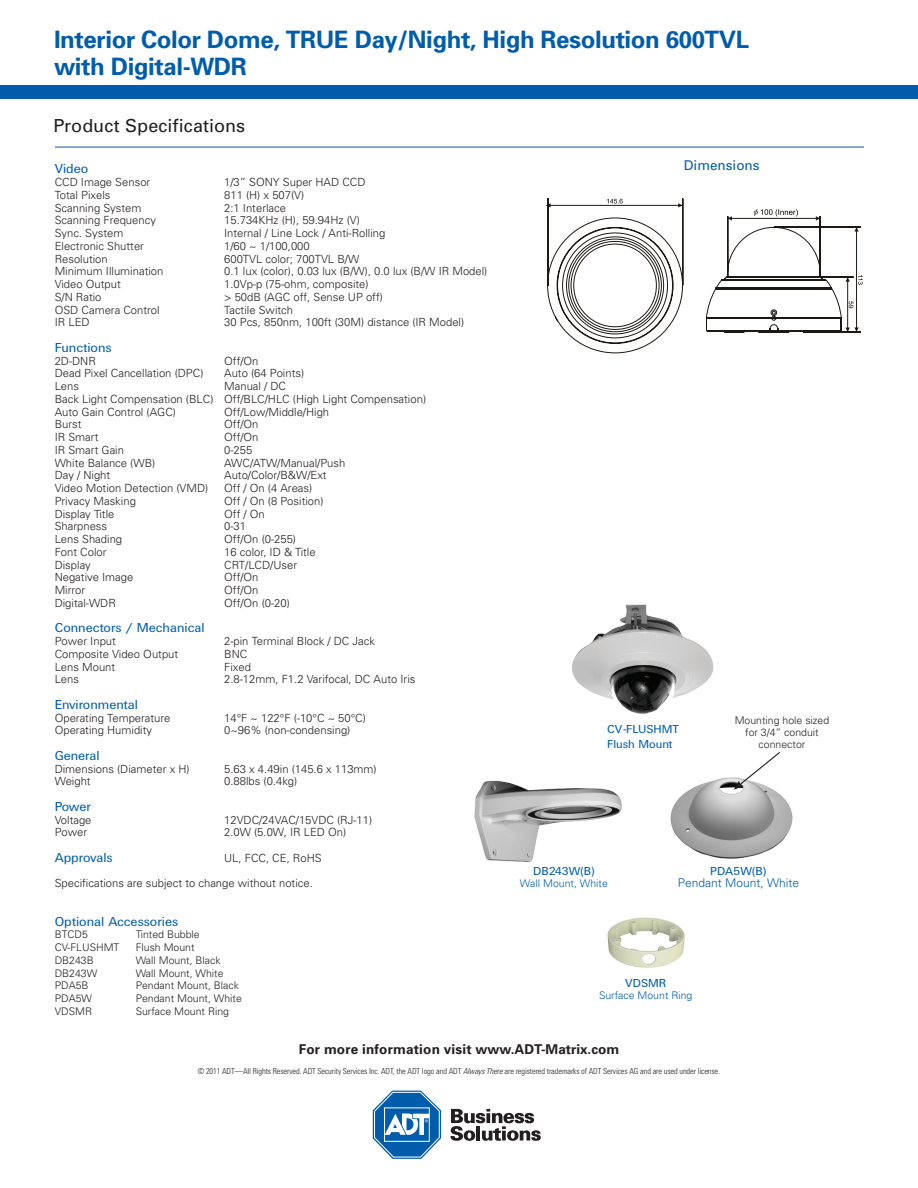
<style>
.page{position:relative;width:918px;height:1188px;background:#fff}
.page>*{position:absolute;margin:0;border:0;box-sizing:border-box;transform-origin:0 0}
.t1{font:700 24px "Univers";letter-spacing:-.015em;color:#015dab}
.t2{font:18px "Univers";color:#231f20}
.t3{font:13.5px "Univers DTC";color:#015dab}
.t4{font:700 13.5px "Univers";letter-spacing:.015em;color:#231f20}
.t5{font:13.5px "Univers";color:#015dab}
.t6{font:12px/14.4px "Univers DTC";color:#015dab}
.t7{font:300 12px "Univers";color:#015dab}
.t8{font:300 11.25px "Univers";color:#231f20}
.t9{font:300 10.5px "Univers";color:#231f20}
.t10{font:300 10.5px "Univers";color:#015dab}
.t11{font:300 condensed 8.25px "Univers";letter-spacing:-.01em;color:#231f20}
.s1{font-style:italic}
</style>
<div class="page">
<div style="left:0;top:86px;width:918px;height:13px;background:#015dab"></div>
<hr style="left:55px;top:147px;width:809px;height:1px;background:#015dab">
<img style="left:474px;top:780px;width:148px;height:82px">
<img style="left:670px;top:777px;width:123px;height:82px">
<svg style="left:734px;top:752px;width:47px;height:38px"></svg>
<svg style="left:546px;top:198px;width:138px;height:155px"></svg>
<svg style="left:706px;top:209px;width:157px;height:123px"></svg>
<svg style="left:373px;top:1091px;width:68px;height:68px"></svg>
<svg style="left:451px;top:1109px;width:90px;height:32px"></svg>
<img style="left:572px;top:605px;width:142px;height:109px">
<img style="left:607px;top:917px;width:78px;height:51px">
<p class="t1" style="left:54px;top:25px;width:697px">Interior Color Dome, TRUE Day/Night, High Resolution 600TVL</p>
<p class="t1" style="left:54px;top:52px;width:194px">with Digital-WDR</p>
<p class="t2" style="left:53px;top:115px;width:193px">Product Specifications</p>
<p class="t3" style="left:55px;top:162px;width:35px">Video</p>
<p class="t8" style="left:55px;top:175px;width:97px">CCD Image Sensor</p>
<p class="t8" style="left:224px;top:175px;width:143px">1/3” SONY Super HAD CCD</p>
<p class="t8" style="left:55px;top:188px;width:57px">Total Pixels</p>
<p class="t8" style="left:224px;top:188px;width:82px">811 (H) x 507(V)</p>
<p class="t8" style="left:55px;top:201px;width:88px">Scanning System</p>
<p class="t8" style="left:224px;top:201px;width:63px">2:1 Interlace</p>
<p class="t8" style="left:55px;top:214px;width:103px">Scanning Frequency</p>
<p class="t8" style="left:224px;top:214px;width:137px">15.734KHz (H), 59.94Hz (V)</p>
<p class="t8" style="left:55px;top:226px;width:70px">Sync. System</p>
<p class="t8" style="left:224px;top:226px;width:163px">Internal / Line Lock / Anti-Rolling</p>
<p class="t8" style="left:55px;top:239px;width:91px">Electronic Shutter</p>
<p class="t8" style="left:224px;top:239px;width:87px">1/60 ~ 1/100,000</p>
<p class="t8" style="left:55px;top:252px;width:55px">Resolution</p>
<p class="t8" style="left:224px;top:252px;width:137px">600TVL color; 700TVL B/W</p>
<p class="t8" style="left:55px;top:265px;width:110px">Minimum Illumination</p>
<p class="t8" style="left:224px;top:265px;width:265px">0.1 lux (color), 0.03 lux (B/W), 0.0 lux (B/W IR Model)</p>
<p class="t8" style="left:55px;top:277px;width:68px">Video Output</p>
<p class="t8" style="left:224px;top:277px;width:146px">1.0Vp-p (75-ohm, composite)</p>
<p class="t8" style="left:55px;top:290px;width:48px">S/N Ratio</p>
<p class="t8" style="left:224px;top:290px;width:160px">&gt; 50dB (AGC off, Sense UP off)</p>
<p class="t8" style="left:55px;top:303px;width:107px">OSD Camera Control</p>
<p class="t8" style="left:224px;top:303px;width:70px">Tactile Switch</p>
<p class="t8" style="left:55px;top:316px;width:37px">IR LED</p>
<p class="t8" style="left:224px;top:316px;width:242px">30 Pcs, 850nm, 100ft (30M) distance (IR Model)</p>
<p class="t3" style="left:55px;top:340px;width:58px">Functions</p>
<p class="t8" style="left:55px;top:354px;width:43px">2D-DNR</p>
<p class="t8" style="left:224px;top:354px;width:36px">Off/On</p>
<p class="t8" style="left:55px;top:367px;width:150px">Dead Pixel Cancellation (DPC)</p>
<p class="t8" style="left:224px;top:367px;width:82px">Auto (64 Points)</p>
<p class="t8" style="left:55px;top:379px;width:26px">Lens</p>
<p class="t8" style="left:224px;top:379px;width:63px">Manual / DC</p>
<p class="t8" style="left:55px;top:392px;width:373px">Back Light Compensation (BLC) Off/BLC/HLC (High Light Compensation)</p>
<p class="t8" style="left:55px;top:405px;width:123px">Auto Gain Control (AGC)</p>
<p class="t8" style="left:224px;top:405px;width:107px">Off/Low/Middle/High</p>
<p class="t8" style="left:55px;top:418px;width:28px">Burst</p>
<p class="t8" style="left:224px;top:418px;width:36px">Off/On</p>
<p class="t8" style="left:55px;top:430px;width:45px">IR Smart</p>
<p class="t8" style="left:224px;top:430px;width:36px">Off/On</p>
<p class="t8" style="left:55px;top:443px;width:71px">IR Smart Gain</p>
<p class="t8" style="left:224px;top:443px;width:30px">0-255</p>
<p class="t8" style="left:55px;top:456px;width:102px">White Balance (WB)</p>
<p class="t8" style="left:224px;top:456px;width:123px">AWC/ATW/Manual/Push</p>
<p class="t8" style="left:55px;top:469px;width:57px">Day / Night</p>
<p class="t8" style="left:224px;top:469px;width:104px">Auto/Color/B&amp;W/Ext</p>
<p class="t8" style="left:55px;top:481px;width:155px">Video Motion Detection (VMD)</p>
<p class="t8" style="left:224px;top:481px;width:90px">Off / On (4 Areas)</p>
<p class="t8" style="left:55px;top:494px;width:83px">Privacy Masking</p>
<p class="t8" style="left:224px;top:494px;width:101px">Off / On (8 Position)</p>
<p class="t8" style="left:55px;top:507px;width:61px">Display Title</p>
<p class="t8" style="left:224px;top:507px;width:42px">Off / On</p>
<p class="t8" style="left:55px;top:520px;width:54px">Sharpness</p>
<p class="t8" style="left:224px;top:520px;width:23px">0-31</p>
<p class="t8" style="left:55px;top:532px;width:69px">Lens Shading</p>
<p class="t8" style="left:224px;top:532px;width:73px">Off/On (0-255)</p>
<p class="t8" style="left:55px;top:545px;width:53px">Font Color</p>
<p class="t8" style="left:224px;top:545px;width:93px">16 color, ID &amp; Title</p>
<p class="t8" style="left:55px;top:558px;width:38px">Display</p>
<p class="t8" style="left:224px;top:558px;width:74px">CRT/LCD/User</p>
<p class="t8" style="left:55px;top:571px;width:80px">Negative Image</p>
<p class="t8" style="left:224px;top:571px;width:36px">Off/On</p>
<p class="t8" style="left:55px;top:583px;width:32px">Mirror</p>
<p class="t8" style="left:224px;top:583px;width:36px">Off/On</p>
<p class="t8" style="left:55px;top:596px;width:63px">Digital-WDR</p>
<p class="t8" style="left:224px;top:596px;width:67px">Off/On (0-20)</p>
<p class="t3" style="left:55px;top:621px;width:151px">Connectors / Mechanical</p>
<p class="t8" style="left:55px;top:634px;width:63px">Power Input</p>
<p class="t8" style="left:224px;top:634px;width:152px">2-pin Terminal Block / DC Jack</p>
<p class="t8" style="left:55px;top:647px;width:125px">Composite Video Output</p>
<p class="t8" style="left:224px;top:647px;width:25px">BNC</p>
<p class="t8" style="left:55px;top:660px;width:62px">Lens Mount</p>
<p class="t8" style="left:224px;top:660px;width:28px">Fixed</p>
<p class="t8" style="left:55px;top:673px;width:26px">Lens</p>
<p class="t8" style="left:224px;top:673px;width:193px">2.8-12mm, F1.2 Varifocal, DC Auto Iris</p>
<p class="t3" style="left:55px;top:697px;width:85px">Environmental</p>
<p class="t8" style="left:55px;top:711px;width:117px">Operating Temperature</p>
<p class="t8" style="left:224px;top:711px;width:143px">14°F ~ 122°F (-10°C ~ 50°C)</p>
<p class="t8" style="left:55px;top:724px;width:99px">Operating Humidity</p>
<p class="t8" style="left:224px;top:724px;width:128px">0~96% (non-condensing)</p>
<p class="t3" style="left:55px;top:748px;width:47px">General</p>
<p class="t8" style="left:55px;top:762px;width:137px">Dimensions (Diameter x H)</p>
<p class="t8" style="left:224px;top:762px;width:154px">5.63 x 4.49in (145.6 x 113mm)</p>
<p class="t8" style="left:55px;top:775px;width:38px">Weight</p>
<p class="t8" style="left:224px;top:775px;width:75px">0.88lbs (0.4kg)</p>
<p class="t3" style="left:55px;top:799px;width:38px">Power</p>
<p class="t8" style="left:55px;top:813px;width:38px">Voltage</p>
<p class="t8" style="left:224px;top:813px;width:149px">12VDC/24VAC/15VDC (RJ-11)</p>
<p class="t8" style="left:55px;top:826px;width:34px">Power</p>
<p class="t8" style="left:224px;top:826px;width:124px">2.0W (5.0W, IR LED On)</p>
<p class="t3" style="left:55px;top:850px;width:60px">Approvals</p>
<p class="t8" style="left:224px;top:851px;width:99px">UL, FCC, CE, RoHS</p>
<p class="t8" style="left:55px;top:877px;width:260px">Specifications are subject to change without notice.</p>
<p class="t3" style="left:55px;top:914px;width:125px">Optional Accessories</p>
<p class="t9" style="left:55px;top:928px;width:35px">BTCD5</p>
<p class="t9" style="left:136px;top:928px;width:66px">Tinted Bubble</p>
<p class="t9" style="left:55px;top:941px;width:66px">CV-FLUSHMT</p>
<p class="t9" style="left:136px;top:941px;width:60px">Flush Mount</p>
<p class="t9" style="left:55px;top:954px;width:41px">DB243B</p>
<p class="t9" style="left:136px;top:954px;width:86px">Wall Mount, Black</p>
<p class="t9" style="left:55px;top:967px;width:44px">DB243W</p>
<p class="t9" style="left:136px;top:967px;width:89px">Wall Mount, White</p>
<p class="t9" style="left:55px;top:979px;width:35px">PDA5B</p>
<p class="t9" style="left:136px;top:979px;width:105px">Pendant Mount, Black</p>
<p class="t9" style="left:55px;top:992px;width:39px">PDA5W</p>
<p class="t9" style="left:136px;top:992px;width:108px">Pendant Mount, White</p>
<p class="t9" style="left:55px;top:1005px;width:39px">VDSMR</p>
<p class="t9" style="left:136px;top:1005px;width:95px">Surface Mount Ring</p>
<p class="t5" style="left:684px;top:157px;width:77px">Dimensions</p>
<p class="t6" style="left:607px;top:722px;width:73px">CV-FLUSHMT<br>Flush Mount</p>
<p class="t9" style="left:735px;top:714px;width:96px">Mounting hole sized</p>
<p class="t9" style="left:745px;top:726px;width:75px">for 3/4” conduit</p>
<p class="t9" style="left:759px;top:738px;width:48px">connector</p>
<p class="t6" style="left:533px;top:864px;width:63px">DB243W(B)</p>
<p class="t10" style="left:520px;top:876px;width:89px">Wall Mount, White</p>
<p class="t6" style="left:710px;top:864px;width:58px">PDA5W(B)</p>
<p class="t7" style="left:678px;top:875px;width:123px">Pendant Mount, White</p>
<p class="t6" style="left:625px;top:976px;width:42px">VDSMR</p>
<p class="t10" style="left:599px;top:989px;width:95px">Surface Mount Ring</p>
<p class="t4" style="left:299px;top:1041px;width:322px">For more information visit www.ADT-Matrix.com</p>
<p class="t11" style="left:198px;top:1066px;width:524px">© 2011 ADT—All Rights Reserved. ADT Security Services Inc. ADT, the ADT logo and ADT <span class="s1">Always There</span> are registered trademarks of ADT Services AG and are used under license.</p>
</div>
